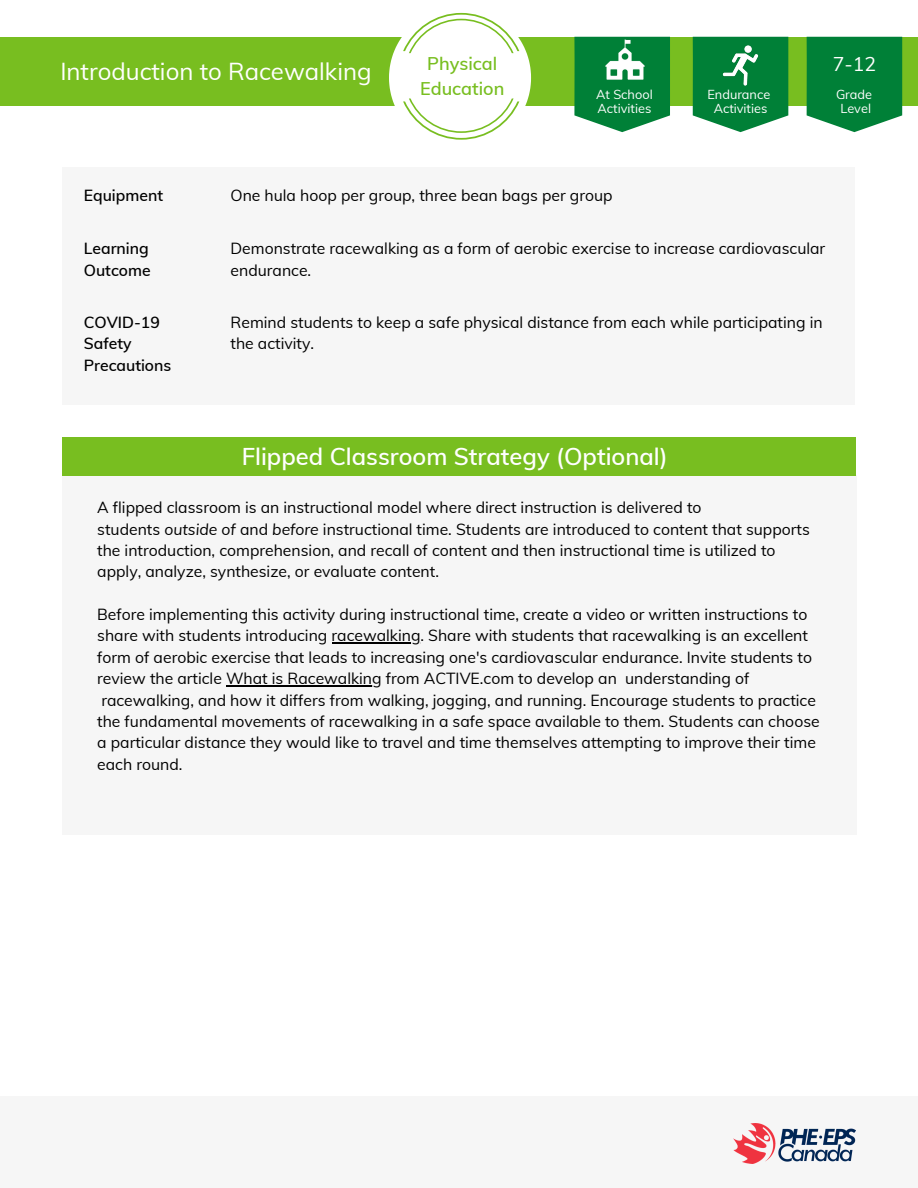
<style>
.page{position:relative;width:918px;height:1188px;background:#fff}
.page>*{position:absolute;margin:0;border:0;box-sizing:border-box;transform-origin:0 0}
.t1{font:24px "Muli";color:#fff}
.t2{font:600 23.7px "Muli";color:#fff}
.t3{font:19.5px "Muli";color:#fff}
.t4{font:600 18px/25px "Muli";color:#78be20;text-align:center}
.t5{font:15.75px/21.3px "Muli";color:#000}
.t6{font:600 15.75px/21.3px "Muli";color:#000}
.t7{font:12.75px/14.7px "Muli";color:#fff;text-align:center}
.s1{font-style:italic}
</style>
<div class="page">
<div style="left:62px;top:475px;width:795px;height:359px;background:#f6f6f6"></div>
<div style="left:62px;top:437px;width:794px;height:38px;background:#78be20"></div>
<div style="left:0;top:1096px;width:918px;height:92px;background:#f6f6f6"></div>
<img style="left:734px;top:1123px;width:121px;height:41px">
<div style="left:62px;top:167px;width:793px;height:237px;background:#f6f6f6"></div>
<div style="left:0;top:37px;width:918px;height:69px;background:#78be20"></div>
<svg style="left:807px;top:37px;width:95px;height:95px;background:#158a48"></svg>
<svg style="left:693px;top:37px;width:95px;height:95px;background:#1b8d4c"></svg>
<svg style="left:389px;top:12px;width:142px;height:128px"></svg>
<svg style="left:574px;top:37px;width:96px;height:95px;background:#1e8e4d"></svg>
<img style="left:601px;top:37px;width:47px;height:47px">
<img style="left:719px;top:44px;width:44px;height:44px">
<hr style="left:332px;top:643px;width:89px;height:1px;background:#000">
<hr style="left:226px;top:685px;width:156px;height:1px;background:#000">
<h1 class="t1" style="left:60px;top:55px;width:313px">Introduction to Racewalking</h1>
<p class="t4" style="left:420px;top:50px;width:86px">Physical<br>Education</p>
<p class="t7" style="left:596px;top:86px;width:58px;text-align:left">At School<br>Activities</p>
<p class="t7" style="left:707px;top:86px;width:64px">Endurance<br>Activities</p>
<p class="t3" style="left:833px;top:51px;width:45px">7-12</p>
<p class="t7" style="left:836px;top:86px;width:38px">Grade<br>Level</p>
<p class="t6" style="left:84px;top:185px;width:81px">Equipment</p>
<p class="t6" style="left:84px;top:238px;width:68px">Learning<br>Outcome</p>
<p class="t6" style="left:84px;top:311px;width:89px">COVID-19<br>Safety<br>Precautions</p>
<p class="t5" style="left:231px;top:185px;width:384px">One hula hoop per group, three bean bags per group</p>
<p class="t5" style="left:231px;top:238px;width:596px">Demonstrate racewalking as a form of aerobic exercise to increase cardiovascular endurance.</p>
<p class="t5" style="left:231px;top:311px;width:594px">Remind students to keep a safe physical distance from each while participating in the activity.</p>
<h2 class="t2" style="left:242px;top:441px;width:428px">Flipped Classroom Strategy (Optional)</h2>
<p class="t5" style="left:97px;top:497px;width:714px">A flipped classroom is an instructional model where direct instruction is delivered to<br>students <span class="s1">outside of</span> and <span class="s1">before</span> instructional time. Students are introduced to content that supports the introduction, comprehension, and recall of content and then instructional time is utilized to apply, analyze, synthesize, or evaluate content.</p>
<p class="t5" style="left:97px;top:603px;width:724px">Before implementing this activity during instructional time, create a video or written instructions to share with students introducing racewalking. Share with students that racewalking is an excellent form of aerobic exercise that leads to increasing one's cardiovascular endurance. Invite students to review the article What is Racewalking from ACTIVE.com to develop an understanding of racewalking, and how it differs from walking, jogging, and running. Encourage students to practice the fundamental movements of racewalking in a safe space available to them. Students can choose a particular distance they would like to travel and time themselves attempting to improve their time each round.</p>
</div>
